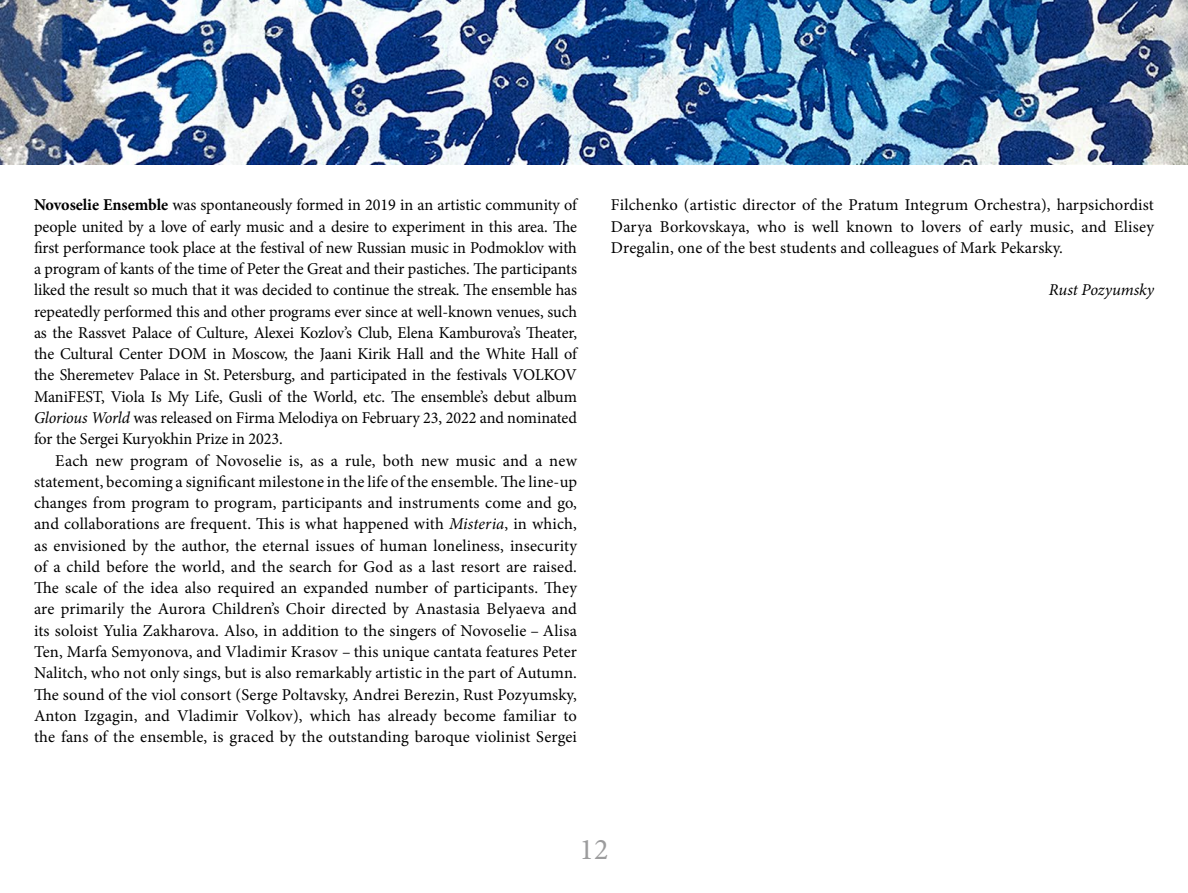
<style>
.page{position:relative;width:1188px;height:893px;background:#fff}
.page>*{position:absolute;margin:0;border:0;box-sizing:border-box;transform-origin:0 0}
.t1{font:30px "Minion Pro";color:#9c9c9d}
.t2{font:16.5px/21.3px "Minion Pro";letter-spacing:.005em;color:#000;text-align:justify}
.t3{font:italic 16.5px "Minion Pro";letter-spacing:-.015em;color:#000}
.s1{font-weight:700}
.s2{font-style:italic}
</style>
<div class="page">
<img style="left:0;top:0;width:1188px;height:164px">
<p class="t2" style="left:34px;top:194px;width:545px"><span class="s1">Novoselie Ensemble</span> was spontaneously formed in 2019 in an artistic community of people united by a love of early music and a desire to experiment in this area. The first performance took place at the festival of new Russian music in Podmoklov with a program of kants of the time of Peter the Great and their pastiches. The participants liked the result so much that it was decided to continue the streak. The ensemble has repeatedly performed this and other programs ever since at well-known venues, such as the Rassvet Palace of Culture, Alexei Kozlov’s Club, Elena Kamburova’s Theater, the Cultural Center DOM in Moscow, the Jaani Kirik Hall and the White Hall of the Sheremetev Palace in St. Petersburg, and participated in the festivals VOLKOV ManiFEST, Viola Is My Life, Gusli of the World, etc. The ensemble’s debut album <span class="s2">Glorious World</span> was released on Firma Melodiya on February 23, 2022 and nominated for the Sergei Kuryokhin Prize in 2023.</p>
<p class="t2" style="left:34px;top:450px;width:545px;text-indent:21px">Each new program of Novoselie is, as a rule, both new music and a new statement, becoming a significant milestone in the life of the ensemble. The line-up changes from program to program, participants and instruments come and go, and collaborations are frequent. This is what happened with <span class="s2">Misteria</span>, in which, as envisioned by the author, the eternal issues of human loneliness, insecurity of a child before the world, and the search for God as a last resort are raised.<br>The scale of the idea also required an expanded number of participants. They are primarily the Aurora Children’s Choir directed by Anastasia Belyaeva and its soloist Yulia Zakharova. Also, in addition to the singers of Novoselie – Alisa Ten, Marfa Semyonova, and Vladimir Krasov – this unique cantata features Peter Nalitch, who not only sings, but is also remarkably artistic in the part of Autumn.<br>The sound of the viol consort (Serge Poltavsky, Andrei Berezin, Rust Pozyumsky, Anton Izgagin, and Vladimir Volkov), which has already become familiar to the fans of the ensemble, is graced by the outstanding baroque violinist Sergei</p>
<p class="t2" style="left:611px;top:194px;width:545px">Filchenko (artistic director of the Pratum Integrum Orchestra), harpsichordist Darya Borkovskaya, who is well known to lovers of early music, and Elisey Dregalin, one of the best students and colleagues of Mark Pekarsky.</p>
<p class="t3" style="left:1049px;top:279px;width:107px">Rust Pozyumsky</p>
<h1 class="t1" style="left:580px;top:829px;width:30px">12</h1>
</div>
